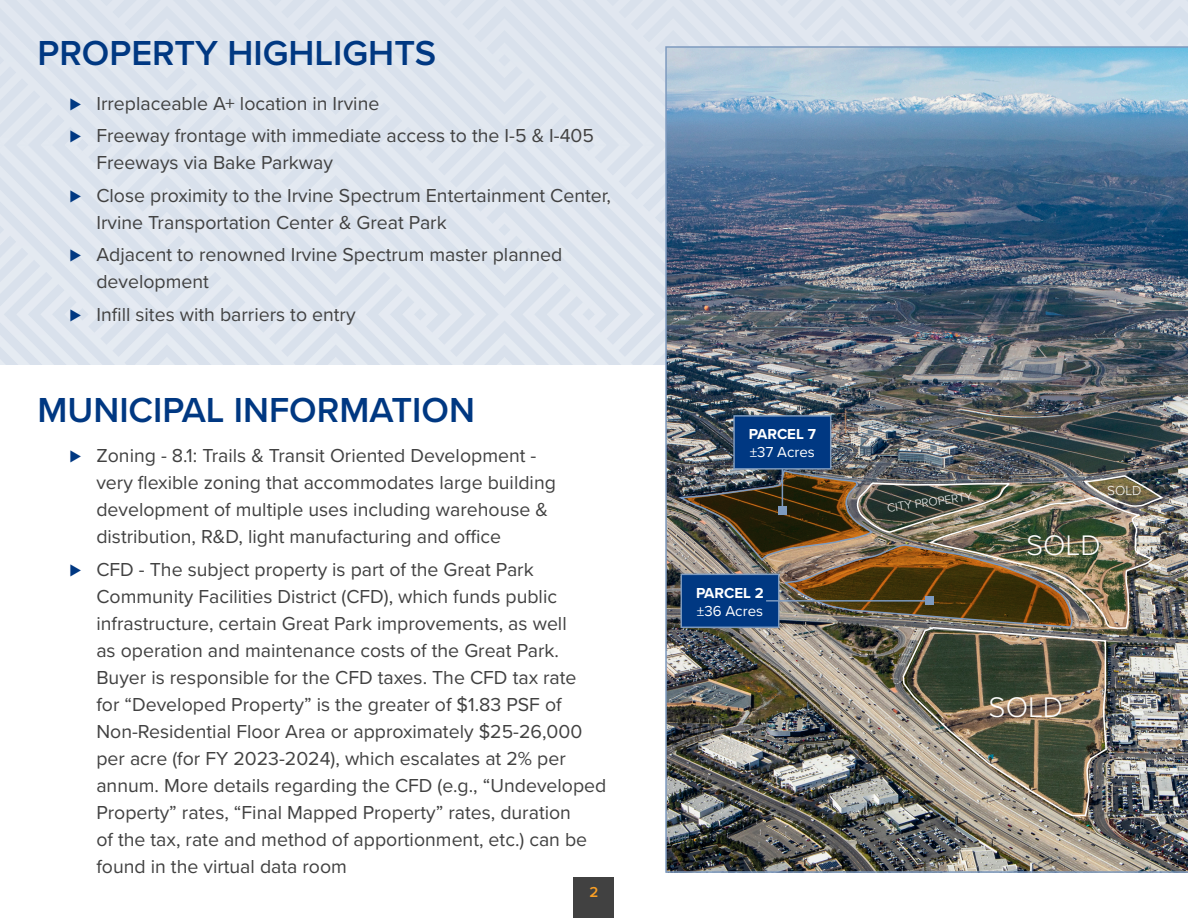
<style>
.page{position:relative;width:1188px;height:918px;background:#fff}
.page>*{position:absolute;margin:0;border:0;box-sizing:border-box;transform-origin:0 0}
.t1{font:600 36px "Proxima Nova";color:#003882}
.Parcel_Label{font:300 29.4px "Proxima Nova";color:#fff}
.t2{font:19.5px/27px "Proxima Nova";color:#414141}
.Parcel_Label-2{font:15px/18px "Proxima Nova";color:#fff}
.t3{font:600 15px "Proxima Nova";color:#f99f25}
.Parcel_Label-3{font:300 13.5px "Proxima Nova";color:#fff}
.Parcel_Label-4{font:300 12px "Proxima Nova";color:#fff}
.s1{color:#003882}
.s2{font-weight:700}
</style>
<div class="page">
<div style="left:0;top:0;width:1188px;height:364px;background:#dfe6ef"></div>
<div style="left:574px;top:878px;width:40px;height:40px;background:#414141"></div>
<img style="left:665px;top:46px;width:523px;height:827px">
<div style="left:734px;top:416px;width:97px;height:53px;background:#003882"></div>
<div style="left:733px;top:415px;width:98px;height:55px;border:2px solid #7d9abf"></div>
<img style="left:676px;top:469px;width:489px;height:348px">
<hr style="left:766px;top:600px;width:163px;height:2px;background:#7d9abf">
<div style="left:925px;top:596px;width:9px;height:9px;background:#7d9abf"></div>
<h2 class="t1" style="left:37px;top:26px;width:400px">PROPERTY HIGHLIGHTS</h2>
<p class="t2" style="left:69px;top:89px;width:312px"><span class="s1">⊲</span> Irreplaceable A+ location in Irvine</p>
<p class="t2" style="left:96px;top:121px;width:499px;text-indent:-27px"><span class="s1">⊲</span> Freeway frontage with immediate access to the I-5 &amp; I-405<br>Freeways via Bake Parkway</p>
<p class="t2" style="left:96px;top:181px;width:516px;text-indent:-27px"><span class="s1">⊲</span> Close proximity to the Irvine Spectrum Entertainment Center,<br>Irvine Transportation Center &amp; Great Park</p>
<p class="t2" style="left:96px;top:240px;width:467px;text-indent:-27px"><span class="s1">⊲</span> Adjacent to renowned Irvine Spectrum master planned development</p>
<p class="t2" style="left:69px;top:300px;width:288px"><span class="s1">⊲</span> Infill sites with barriers to entry</p>
<h2 class="t1" style="left:37px;top:383px;width:439px">MUNICIPAL INFORMATION</h2>
<p class="t2" style="left:96px;top:442px;width:461px;text-indent:-27px"><span class="s1">⊲</span> Zoning - 8.1: Trails &amp; Transit Oriented Development - very flexible zoning that accommodates large building development of multiple uses including warehouse &amp; distribution, R&amp;D, light manufacturing and office</p>
<p class="t2" style="left:96px;top:555px;width:512px;text-indent:-27px"><span class="s1">⊲</span> CFD - The subject property is part of the Great Park Community Facilities District (CFD), which funds public infrastructure, certain Great Park improvements, as well<br>as operation and maintenance costs of the Great Park.<br>Buyer is responsible for the CFD taxes. The CFD tax rate<br>for “Developed Property” is the greater of $1.83 PSF of Non-Residential Floor Area or approximately $25-26,000 per acre (for FY 2023-2024), which escalates at 2% per annum. More details regarding the CFD (e.g., “Undeveloped Property” rates, “Final Mapped Property” rates, duration<br>of the tax, rate and method of apportionment, etc.) can be found in the virtual data room</p>
<p class="t3" style="left:590px;top:881px;width:10px">2</p>
<p class="Parcel_Label-2" style="left:749px;top:425px;width:69px"><span class="s2">PARCEL 7 </span>±37 Acres</p>
<p class="Parcel_Label-2" style="left:696px;top:583px;width:69px"><span class="s2">PARCEL 2 </span>±36 Acres</p>
<p class="Parcel_Label-4" style="left:886px;top:499px;width:87px;rotate:-8deg">CITY PROPERTY</p>
<p class="Parcel_Label-3" style="left:1107px;top:480px;width:36px">SOLD</p>
<p class="Parcel_Label" style="left:1026px;top:523px;width:76px">SOLD</p>
<p class="Parcel_Label" style="left:989px;top:685px;width:76px">SOLD</p>
</div>
